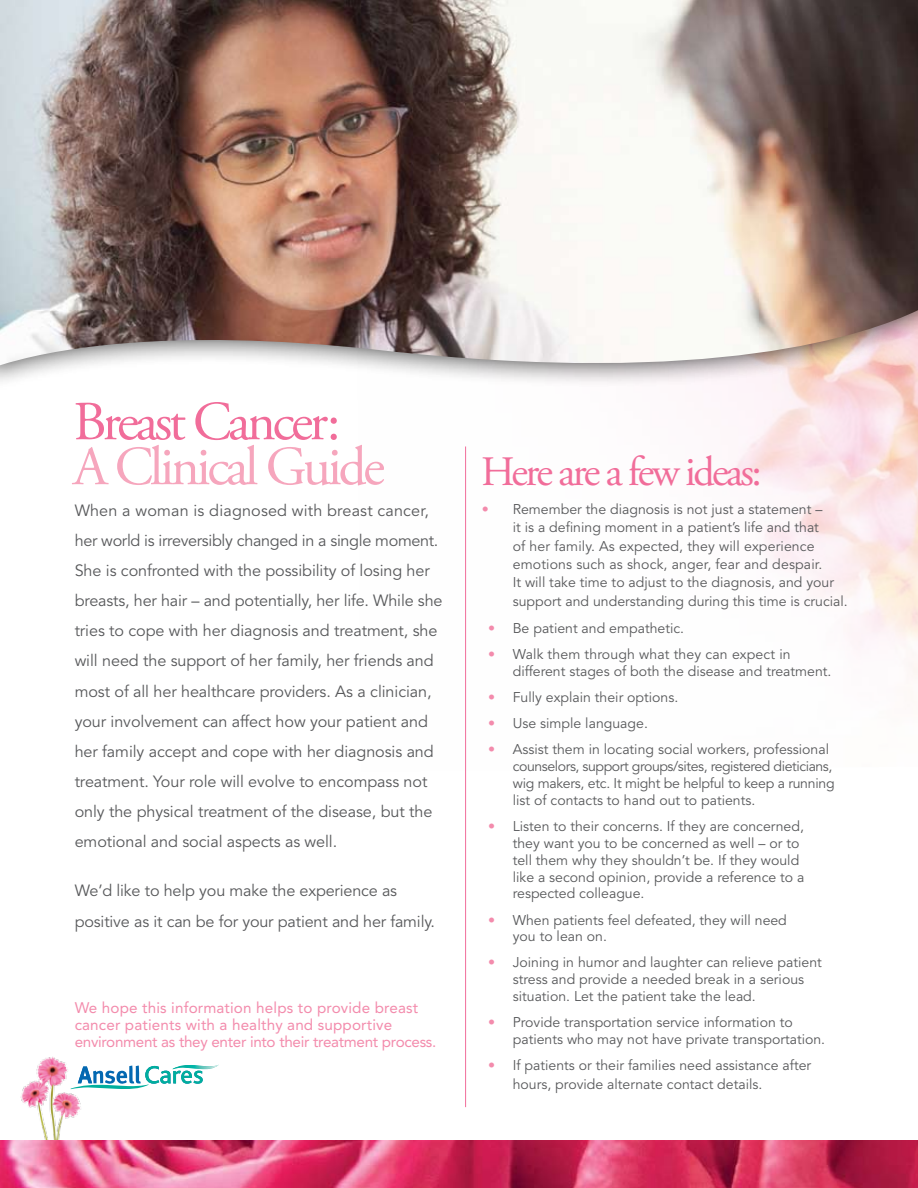
<style>
.page{position:relative;width:918px;height:1188px;background:#fff}
.page>*{position:absolute;margin:0;border:0;box-sizing:border-box;transform-origin:0 0}
.t1{font:55.05px "Adobe Garamond Pro";letter-spacing:-.06em;color:#f6a6bd}
.t2{font:55.05px "Adobe Garamond Pro";letter-spacing:-.06em;color:#f16d9a}
.t3{font:41.85px "Adobe Garamond Pro";letter-spacing:-.06em;color:#f16d9a}
.t4{font:16.2px/30.2px "Avenir";letter-spacing:-.005em;color:#58595b}
.t5{font:15.3px/16.6px "Avenir";letter-spacing:.01em;color:#f38bac}
.t6{font:14.1px/17px "Avenir";color:#58595b}
.t7{font:14.1px/17px "Avenir";letter-spacing:-.02em;color:#58595b}
.s1{color:#f38bac}
</style>
<div class="page">
<img style="left:18px;top:1057px;width:70px;height:84px">
<img style="left:0;top:1141px;width:918px;height:47px">
<svg style="left:71px;top:1065px;width:148px;height:24px"></svg>
<hr style="left:465px;top:446px;width:1px;height:661px;background:#f16d9a">
<div style="left:0;top:0;width:918px;height:390px;background:#000;opacity:.75"></div>
<img style="left:0;top:0;width:918px;height:375px">
<h1 class="t2" style="left:73px;top:389px;width:269px">Breast Cancer:</h1>
<h1 class="t1" style="left:73px;top:434px;width:313px">A Clinical Guide</h1>
<p class="t4" style="left:75px;top:496px;width:369px">When a woman is diagnosed with breast cancer, her world is irreversibly changed in a single moment.<br>She is confronted with the possibility of losing her breasts, her hair – and potentially, her life. While she tries to cope with her diagnosis and treatment, she will need the support of her family, her friends and most of all her healthcare providers. As a clinician, your involvement can affect how your patient and her family accept and cope with her diagnosis and treatment. Your role will evolve to encompass not only the physical treatment of the disease, but the emotional and social aspects as well.</p>
<p class="t4" style="left:75px;top:876px;width:362px">We’d like to help you make the experience as positive as it can be for your patient and her family.</p>
<p class="t5" style="left:75px;top:1000px;width:363px">We hope this information helps to provide breast cancer patients with a healthy and supportive environment as they enter into their treatment process.</p>
<h2 class="t3" style="left:481px;top:446px;width:283px">Here are a few ideas:</h2>
<p class="t6" style="left:513px;top:500px;width:337px;line-height:18.3px;text-indent:-31px"><span class="s1">•</span> Remember the diagnosis is not just a statement –<br>it is a defining moment in a patient’s life and that<br>of her family. As expected, they will experience emotions such as shock, anger, fear and despair.<br>It will take time to adjust to the diagnosis, and your support and understanding during this time is crucial.</p>
<p class="t6" style="left:488px;top:620px;width:198px"><span class="s1">•</span> Be patient and empathetic.</p>
<p class="t6" style="left:513px;top:646px;width:320px;text-indent:-25px"><span class="s1">•</span> Walk them through what they can expect in different stages of both the disease and treatment.</p>
<p class="t6" style="left:488px;top:689px;width:192px"><span class="s1">•</span> Fully explain their options.</p>
<p class="t6" style="left:488px;top:715px;width:161px"><span class="s1">•</span> Use simple language.</p>
<p class="t7" style="left:513px;top:741px;width:323px;text-indent:-25px"><span class="s1">•</span> Assist them in locating social workers, professional counselors, support groups/sites, registered dieticians, wig makers, etc. It might be helpful to keep a running list of contacts to hand out to patients.</p>
<p class="t6" style="left:513px;top:818px;width:293px;text-indent:-25px"><span class="s1">•</span> Listen to their concerns. If they are concerned, they want you to be concerned as well – or to tell them why they shouldn’t be. If they would like a second opinion, provide a reference to a respected colleague.</p>
<p class="t6" style="left:513px;top:912px;width:276px;text-indent:-25px"><span class="s1">•</span> When patients feel defeated, they will need you to lean on.</p>
<p class="t6" style="left:513px;top:955px;width:311px;text-indent:-25px"><span class="s1">•</span> Joining in humor and laughter can relieve patient stress and provide a needed break in a serious situation. Let the patient take the lead.</p>
<p class="t6" style="left:513px;top:1014px;width:314px;text-indent:-25px"><span class="s1">•</span> Provide transportation service information to patients who may not have private transportation.</p>
<p class="t6" style="left:513px;top:1057px;width:300px;line-height:18.3px;text-indent:-25px"><span class="s1">•</span> If patients or their families need assistance after hours, provide alternate contact details.</p>
</div>
